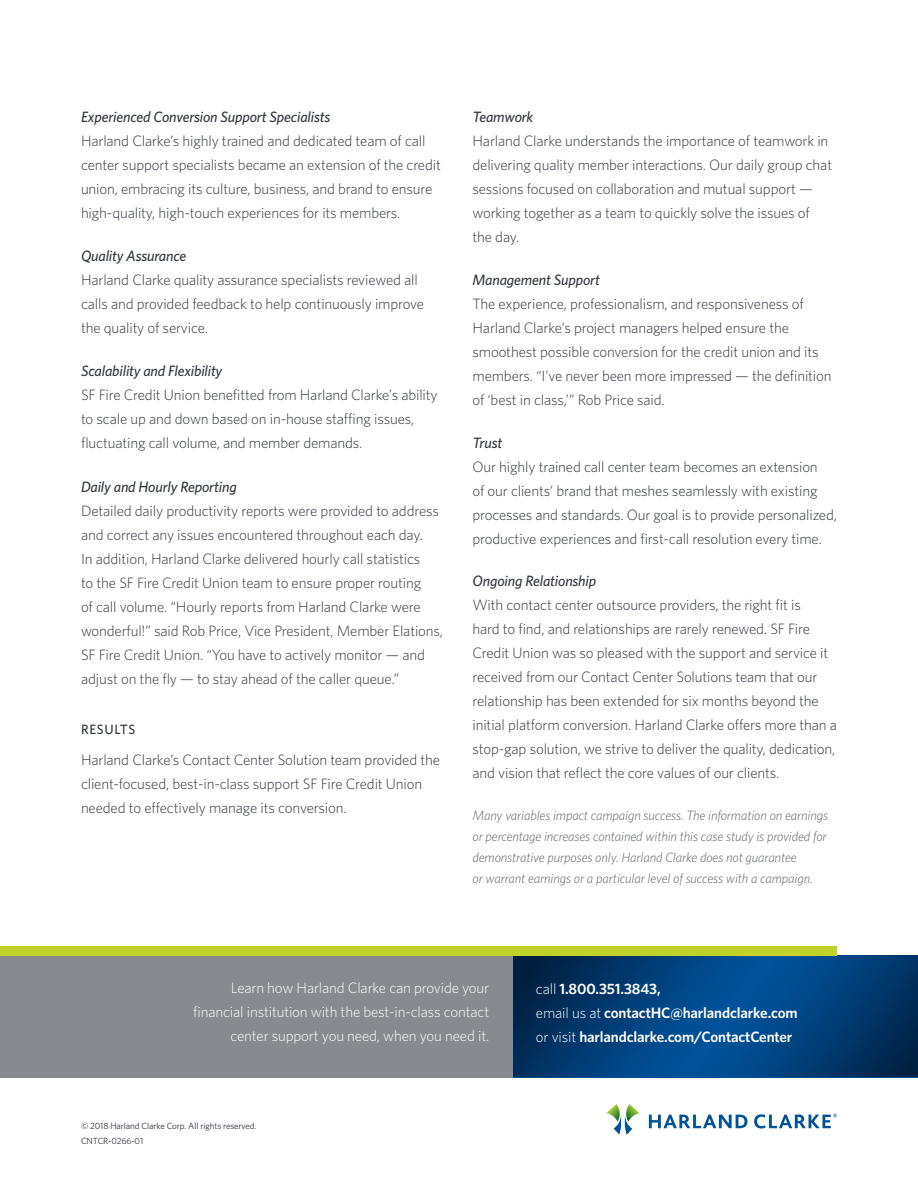
<style>
.page{position:relative;width:918px;height:1188px;background:#fff}
.page>*{position:absolute;margin:0;border:0;box-sizing:border-box;transform-origin:0 0}
.Body_copy{font:300 15px/24px "Whitney";letter-spacing:-.01em;color:#323640}
.Body_copy-2{font:300 15px/24px "Whitney";letter-spacing:-.01em;color:#fff;text-align:right}
.Body_copy-3{font:600 15px/24px "Whitney";letter-spacing:-.01em;color:#fff}
.Disclaimer_text{font:italic 300 13.5px/21px "Whitney";letter-spacing:-.01em;color:#5f6369}
.Subhead_-_Uppercase{font:500 13.5px "Whitney";letter-spacing:.05em;color:#323640}
.Copyright_text{font:9px/15px "Whitney";letter-spacing:-.01em;color:#323640}
.s1{font-weight:500;font-style:italic}
.s2{font-weight:300}
</style>
<div class="page">
<div style="left:0;top:956px;width:513px;height:122px;background:#878a8e"></div>
<svg style="left:513px;top:956px;width:405px;height:121px;background:#003d76"></svg>
<svg style="left:649px;top:1115px;width:99px;height:13px"></svg>
<svg style="left:606px;top:1104px;width:34px;height:31px"></svg>
<svg style="left:754px;top:1114px;width:83px;height:14px"></svg>
<div style="left:0;top:946px;width:837px;height:10px;background:#c0d32b"></div>
<p class="Body_copy" style="left:81px;top:104px;width:361px"><span class="s1">Experienced Conversion Support Specialists<br></span>Harland Clarke’s highly trained and dedicated team of call center support specialists became an extension of the credit union, embracing its culture, business, and brand to ensure high-quality, high-touch experiences for its members.</p>
<p class="Body_copy" style="left:81px;top:243px;width:345px"><span class="s1">Quality Assurance<br></span>Harland Clarke quality assurance specialists reviewed all calls and provided feedback to help continuously improve the quality of service.</p>
<p class="Body_copy" style="left:81px;top:358px;width:358px"><span class="s1">Scalability and Flexibility<br></span>SF Fire Credit Union benefitted from Harland Clarke’s ability to scale up and down based on in-house staffing issues, fluctuating call volume, and member demands.</p>
<p class="Body_copy" style="left:81px;top:474px;width:364px"><span class="s1">Daily and Hourly Reporting<br></span>Detailed daily productivity reports were provided to address and correct any issues encountered throughout each day.<br>In addition, Harland Clarke delivered hourly call statistics<br>to the SF Fire Credit Union team to ensure proper routing<br>of call volume. “Hourly reports from Harland Clarke were wonderful!” said Rob Price, Vice President, Member Elations, SF Fire Credit Union. “You have to actively monitor — and adjust on the fly — to stay ahead of the caller queue.”</p>
<p class="Subhead_-_Uppercase" style="left:81px;top:720px;width:56px">RESULTS</p>
<p class="Body_copy" style="left:81px;top:747px;width:361px">Harland Clarke’s Contact Center Solution team provided the client-focused, best-in-class support SF Fire Credit Union needed to effectively manage its conversion.</p>
<p class="Body_copy" style="left:472px;top:104px;width:361px"><span class="s1">Teamwork<br></span>Harland Clarke understands the importance of teamwork in delivering quality member interactions. Our daily group chat sessions focused on collaboration and mutual support — working together as a team to quickly solve the issues of the day.</p>
<p class="Body_copy" style="left:472px;top:267px;width:361px"><span class="s1">Management Support<br></span>The experience, professionalism, and responsiveness of Harland Clarke’s project managers helped ensure the smoothest possible conversion for the credit union and its members. “I’ve never been more impressed — the definition of ‘best in class,’” Rob Price said.</p>
<p class="Body_copy" style="left:472px;top:430px;width:366px"><span class="s1">Trust<br></span>Our highly trained call center team becomes an extension<br>of our clients’ brand that meshes seamlessly with existing processes and standards. Our goal is to provide personalized, productive experiences and first-call resolution every time.</p>
<p class="Body_copy" style="left:472px;top:569px;width:366px"><span class="s1">Ongoing Relationship<br></span>With contact center outsource providers, the right fit is<br>hard to find, and relationships are rarely renewed. SF Fire Credit Union was so pleased with the support and service it received from our Contact Center Solutions team that our relationship has been extended for six months beyond the initial platform conversion. Harland Clarke offers more than a stop-gap solution, we strive to deliver the quality, dedication, and vision that reflect the core values of our clients.</p>
<p class="Disclaimer_text" style="left:472px;top:804px;width:357px">Many variables impact campaign success. The information on earnings or percentage increases contained within this case study is provided for demonstrative purposes only. Harland Clarke does not guarantee<br>or warrant earnings or a particular level of success with a campaign.</p>
<p class="Body_copy-2" style="left:193px;top:975px;width:298px">Learn how Harland Clarke can provide your financial institution with the best-in-class contact center support you need, when you need it.</p>
<p class="Copyright_text" style="left:81px;top:1118px;width:177px">© 2018 Harland Clarke Corp. All rights reserved.<br>CNTCR-0266-01</p>
<p class="Body_copy-3" style="left:536px;top:976px;width:263px"><span class="s2">call</span> 1.800.351.3843,<br><span class="s2">email us at</span> contactHC@harlandclarke.com <span class="s2">or visit</span> harlandclarke.com/ContactCenter</p>
</div>
